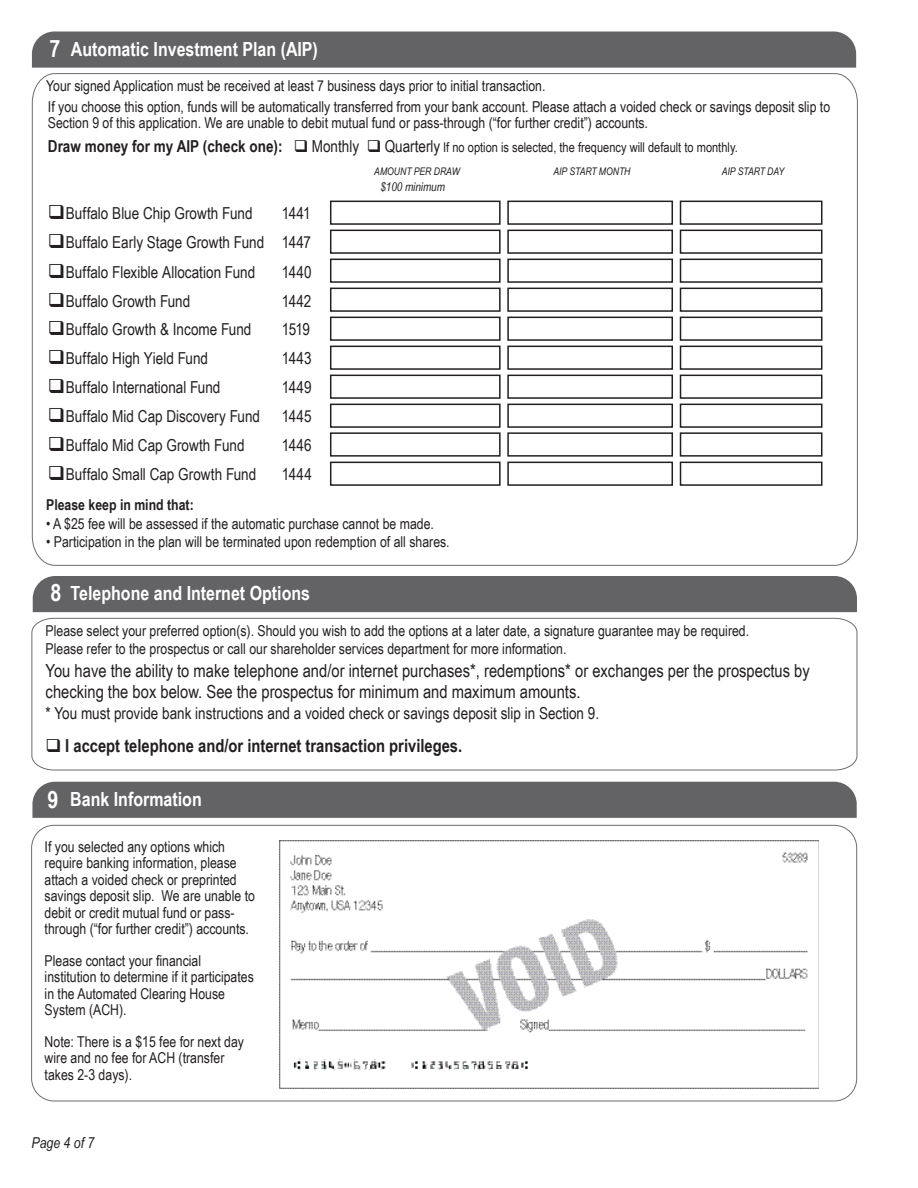
<style>
.page{position:relative;width:918px;height:1188px;background:#fff}
.page>*{position:absolute;margin:0;border:0;box-sizing:border-box;transform-origin:0 0}
.t1{font:700 24px "Arial Narrow";color:#fff}
.t2{font:700 19.5px "Arial Narrow";color:#fff}
.t3{font:18px/21px "Arial Narrow";color:#231f20}
.t4{font:700 18px "Arial Narrow";color:#231f20}
.t5{font:16.5px "Arial Narrow";color:#231f20}
.t6{font:700 16.5px "Arial Narrow";color:#231f20}
.t7{font:15px/16.5px "Arial Narrow";color:#231f20}
.t8{font:700 15px "Arial Narrow";color:#231f20}
.t9{font:italic 15px "Arial Narrow";color:#231f20}
.t10{font:13.5px "Arial Narrow";color:#231f20}
.t11{font:italic 12px "Arial Narrow";color:#231f20}
.t12{font:italic 10.5px "Arial Narrow";color:#231f20}
.s1{font-weight:400}
</style>
<div class="page">
<div style="left:33px;top:576px;width:824px;height:36px;background:#636366"></div>
<svg style="left:31px;top:618px;width:827px;height:153px"></svg>
<div style="left:32px;top:782px;width:825px;height:36px;background:#636366"></div>
<img style="left:279px;top:841px;width:540px;height:248px">
<div style="left:32px;top:31px;width:824px;height:37px;background:#636366"></div>
<svg style="left:32px;top:73px;width:826px;height:493px"></svg>
<div style="left:330px;top:201px;width:171px;height:24px;border:2px solid #231f20"></div>
<div style="left:507px;top:201px;width:166px;height:24px;border:2px solid #231f20"></div>
<div style="left:680px;top:201px;width:142px;height:24px;border:2px solid #231f20"></div>
<div style="left:330px;top:230px;width:171px;height:24px;border:2px solid #231f20"></div>
<div style="left:507px;top:230px;width:166px;height:24px;border:2px solid #231f20"></div>
<div style="left:680px;top:230px;width:142px;height:24px;border:2px solid #231f20"></div>
<div style="left:330px;top:259px;width:171px;height:24px;border:2px solid #231f20"></div>
<div style="left:507px;top:259px;width:166px;height:24px;border:2px solid #231f20"></div>
<div style="left:680px;top:259px;width:142px;height:24px;border:2px solid #231f20"></div>
<div style="left:330px;top:288px;width:171px;height:24px;border:2px solid #231f20"></div>
<div style="left:330px;top:317px;width:171px;height:24px;border:2px solid #231f20"></div>
<div style="left:507px;top:288px;width:166px;height:24px;border:2px solid #231f20"></div>
<div style="left:507px;top:317px;width:166px;height:24px;border:2px solid #231f20"></div>
<div style="left:680px;top:288px;width:142px;height:24px;border:2px solid #231f20"></div>
<div style="left:680px;top:317px;width:142px;height:24px;border:2px solid #231f20"></div>
<div style="left:330px;top:346px;width:171px;height:24px;border:2px solid #231f20"></div>
<div style="left:507px;top:346px;width:166px;height:24px;border:2px solid #231f20"></div>
<div style="left:680px;top:346px;width:142px;height:24px;border:2px solid #231f20"></div>
<div style="left:330px;top:375px;width:171px;height:24px;border:2px solid #231f20"></div>
<div style="left:507px;top:375px;width:166px;height:24px;border:2px solid #231f20"></div>
<div style="left:680px;top:375px;width:142px;height:24px;border:2px solid #231f20"></div>
<div style="left:330px;top:404px;width:171px;height:24px;border:2px solid #231f20"></div>
<div style="left:507px;top:404px;width:166px;height:24px;border:2px solid #231f20"></div>
<div style="left:680px;top:404px;width:142px;height:24px;border:2px solid #231f20"></div>
<div style="left:330px;top:432px;width:171px;height:25px;border:2px solid #231f20"></div>
<div style="left:507px;top:432px;width:166px;height:25px;border:2px solid #231f20"></div>
<div style="left:680px;top:432px;width:142px;height:25px;border:2px solid #231f20"></div>
<div style="left:330px;top:462px;width:171px;height:24px;border:2px solid #231f20"></div>
<div style="left:507px;top:462px;width:166px;height:24px;border:2px solid #231f20"></div>
<div style="left:680px;top:462px;width:142px;height:24px;border:2px solid #231f20"></div>
<p class="t1" style="left:50px;top:31px;width:12px">7</p>
<p class="t2" style="left:71px;top:34px;width:249px">Automatic Investment Plan (AIP)</p>
<p class="t7" style="left:46px;top:77px;width:501px">Your signed Application must be received at least 7 business days prior to initial transaction.</p>
<p class="t7" style="left:48px;top:98px;width:784px">If you choose this option, funds will be automatically transferred from your bank account. Please attach a voided check or savings deposit slip to<br>Section 9 of this application. We are unable to debit mutual fund or pass-through (“for further credit”) accounts.</p>
<p class="t6" style="left:48px;top:134px;width:394px">Draw money for my AIP (check one): ❑ <span class="s1">Monthly</span> ❑ <span class="s1">Quarterly</span></p>
<p class="t10" style="left:443px;top:138px;width:296px">If no option is selected, the frequency will default to monthly.</p>
<p class="t5" style="left:48px;top:201px;width:206px">❑Buffalo Blue Chip Growth Fund</p>
<p class="t5" style="left:282px;top:201px;width:30px">1441</p>
<p class="t5" style="left:48px;top:230px;width:265px">❑Buffalo Early Stage Growth Fund 1447</p>
<p class="t5" style="left:48px;top:260px;width:209px">❑Buffalo Flexible Allocation Fund</p>
<p class="t5" style="left:282px;top:260px;width:31px">1440</p>
<p class="t5" style="left:48px;top:289px;width:144px">❑Buffalo Growth Fund</p>
<p class="t5" style="left:282px;top:289px;width:31px">1442</p>
<p class="t5" style="left:48px;top:318px;width:205px">❑Buffalo Growth &amp; Income Fund</p>
<p class="t5" style="left:282px;top:318px;width:30px">1519</p>
<p class="t5" style="left:48px;top:346px;width:162px">❑Buffalo High Yield Fund</p>
<p class="t5" style="left:282px;top:346px;width:31px">1443</p>
<p class="t5" style="left:48px;top:375px;width:174px">❑Buffalo International Fund</p>
<p class="t5" style="left:282px;top:375px;width:31px">1449</p>
<p class="t5" style="left:48px;top:404px;width:214px">❑Buffalo Mid Cap Discovery Fund</p>
<p class="t5" style="left:282px;top:404px;width:31px">1445</p>
<p class="t5" style="left:48px;top:433px;width:198px">❑Buffalo Mid Cap Growth Fund</p>
<p class="t5" style="left:282px;top:433px;width:31px">1446</p>
<p class="t5" style="left:48px;top:462px;width:210px">❑Buffalo Small Cap Growth Fund</p>
<p class="t5" style="left:282px;top:462px;width:32px">1444</p>
<p class="t12" style="left:374px;top:164px;width:87px">AMOUNT PER DRAW</p>
<p class="t12" style="left:553px;top:164px;width:79px">AIP START MONTH</p>
<p class="t12" style="left:722px;top:164px;width:64px">AIP START DAY</p>
<p class="t11" style="left:380px;top:178px;width:66px">$100 minimum</p>
<p class="t8" style="left:46px;top:493px;width:149px">Please keep in mind that:</p>
<p class="t7" style="left:46px;top:515px;width:389px">• A $25 fee will be assessed if the automatic purchase cannot be made.</p>
<p class="t7" style="left:46px;top:533px;width:405px">• Participation in the plan will be terminated upon redemption of all shares.</p>
<p class="t1" style="left:51px;top:574px;width:12px">8</p>
<p class="t2" style="left:71px;top:579px;width:241px">Telephone and Internet Options</p>
<p class="t7" style="left:46px;top:621px;width:705px;line-height:18px">Please select your preferred option(s). Should you wish to add the options at a later date, a signature guarantee may be required.<br>Please refer to the prospectus or call our shareholder services department for more information.</p>
<p class="t3" style="left:46px;top:659px;width:766px">You have the ability to make telephone and/or internet purchases*, redemptions* or exchanges per the prospectus by checking the box below. See the prospectus for minimum and maximum amounts.</p>
<p class="t5" style="left:46px;top:701px;width:555px">* You must provide bank instructions and a voided check or savings deposit slip in Section 9.</p>
<p class="t4" style="left:46px;top:732px;width:418px">❑ I accept telephone and/or internet transaction privileges.</p>
<p class="t1" style="left:47px;top:781px;width:12px">9</p>
<p class="t2" style="left:70px;top:784px;width:133px">Bank Information</p>
<p class="t7" style="left:45px;top:838px;width:212px">If you selected any options which require banking information, please attach a voided check or preprinted savings deposit slip. We are unable to debit or credit mutual fund or pass&shy;through (“for further credit”) accounts.</p>
<p class="t7" style="left:45px;top:952px;width:211px">Please contact your financial institution to determine if it participates in the Automated Clearing House<br>System (ACH).</p>
<p class="t7" style="left:45px;top:1033px;width:201px">Note: There is a $15 fee for next day wire and no fee for ACH (transfer takes 2-3 days).</p>
<p class="t9" style="left:32px;top:1132px;width:64px">Page 4 of 7</p>
</div>
